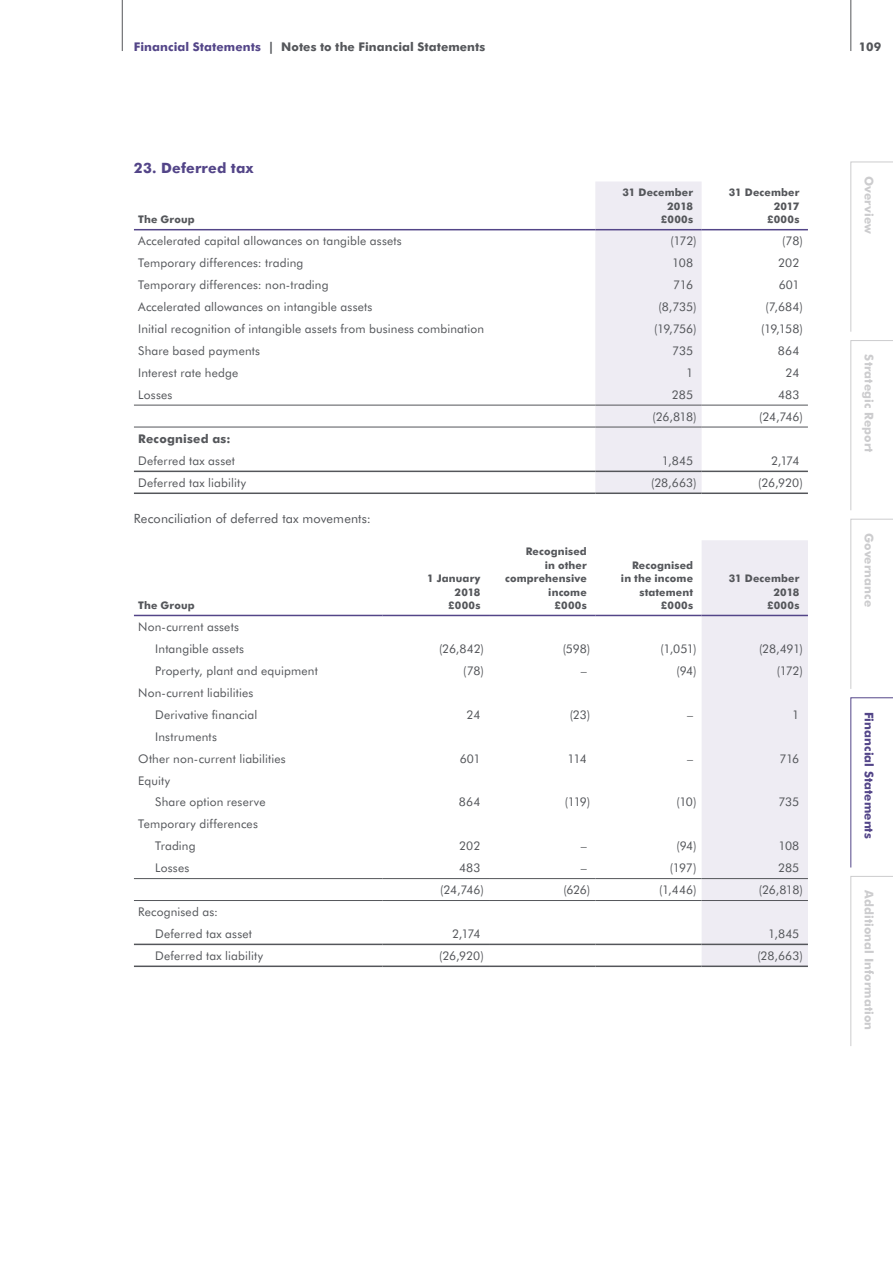
<style>
.page{position:relative;width:893px;height:1263px;background:#fff}
.page>*{position:absolute;margin:0;border:0;box-sizing:border-box;transform-origin:0 0}
.t1{font:700 14.25px "Futura BT";letter-spacing:.01em;color:#534588}
.t2{font:12.75px "Futura BT";letter-spacing:.01em;color:#54565a}
.t3{font:12px/21.9px "Futura BT";letter-spacing:.015em;color:#54565a}
.t4{font:700 12px "Futura BT";letter-spacing:.01em;color:#54565a}
.t5{font:700 12px "Futura BT";letter-spacing:.005em;color:#ccccce}
.t6{font:700 12px "Futura BT";letter-spacing:.005em;color:#534588}
.t7{font:700 10.5px/13.5px "Futura BT";letter-spacing:.01em;color:#54565a;text-align:right}
.s1{color:#534588}
</style>
<div class="page">
<div style="left:595px;top:182px;width:107px;height:310px;background:#eeecf3"></div>
<hr style="left:134px;top:471px;width:461px;height:1px;background:#54565a">
<hr style="left:595px;top:471px;width:107px;height:1px;background:#54565a">
<hr style="left:702px;top:471px;width:106px;height:1px;background:#54565a">
<hr style="left:134px;top:492px;width:461px;height:2px;background:#54565a">
<hr style="left:595px;top:492px;width:107px;height:2px;background:#54565a">
<hr style="left:702px;top:492px;width:106px;height:2px;background:#54565a">
<hr style="left:134px;top:427px;width:461px;height:1px;background:#54565a">
<hr style="left:595px;top:427px;width:107px;height:1px;background:#54565a">
<hr style="left:702px;top:427px;width:106px;height:1px;background:#54565a">
<hr style="left:134px;top:229px;width:461px;height:1px;background:#534588">
<hr style="left:595px;top:229px;width:107px;height:1px;background:#534588">
<hr style="left:702px;top:229px;width:106px;height:1px;background:#534588">
<hr style="left:134px;top:405px;width:461px;height:1px;background:#54565a">
<hr style="left:595px;top:405px;width:107px;height:1px;background:#54565a">
<hr style="left:702px;top:405px;width:106px;height:1px;background:#54565a">
<div style="left:702px;top:540px;width:106px;height:425px;background:#eeecf3"></div>
<hr style="left:134px;top:944px;width:249px;height:1px;background:#54565a">
<hr style="left:383px;top:944px;width:106px;height:1px;background:#54565a">
<hr style="left:489px;top:944px;width:106px;height:1px;background:#54565a">
<hr style="left:595px;top:944px;width:107px;height:1px;background:#54565a">
<hr style="left:702px;top:944px;width:106px;height:1px;background:#54565a">
<hr style="left:134px;top:615px;width:249px;height:1px;background:#534588">
<hr style="left:383px;top:615px;width:106px;height:1px;background:#534588">
<hr style="left:489px;top:615px;width:106px;height:1px;background:#534588">
<hr style="left:595px;top:615px;width:107px;height:1px;background:#534588">
<hr style="left:702px;top:615px;width:106px;height:1px;background:#534588">
<hr style="left:134px;top:965px;width:249px;height:2px;background:#54565a">
<hr style="left:383px;top:965px;width:106px;height:2px;background:#54565a">
<hr style="left:489px;top:965px;width:106px;height:2px;background:#54565a">
<hr style="left:595px;top:965px;width:107px;height:2px;background:#54565a">
<hr style="left:702px;top:965px;width:106px;height:2px;background:#54565a">
<hr style="left:134px;top:900px;width:249px;height:1px;background:#54565a">
<hr style="left:383px;top:900px;width:106px;height:1px;background:#54565a">
<hr style="left:489px;top:900px;width:106px;height:1px;background:#54565a">
<hr style="left:595px;top:900px;width:107px;height:1px;background:#54565a">
<hr style="left:702px;top:900px;width:106px;height:1px;background:#54565a">
<hr style="left:134px;top:878px;width:249px;height:1px;background:#54565a">
<hr style="left:383px;top:878px;width:106px;height:1px;background:#54565a">
<hr style="left:489px;top:878px;width:106px;height:1px;background:#54565a">
<hr style="left:595px;top:878px;width:107px;height:1px;background:#54565a">
<hr style="left:702px;top:878px;width:106px;height:1px;background:#54565a">
<svg style="left:850px;top:161px;width:43px;height:171px"></svg>
<svg style="left:850px;top:697px;width:43px;height:171px"></svg>
<svg style="left:850px;top:518px;width:43px;height:171px"></svg>
<svg style="left:850px;top:340px;width:43px;height:170px"></svg>
<hr style="left:122px;top:0;width:1px;height:51px;background:#54565a">
<hr style="left:850px;top:0;width:1px;height:51px;background:#54565a">
<svg style="left:850px;top:876px;width:43px;height:170px"></svg>
<p class="t4" style="left:134px;top:39px;width:353px"><span class="s1">Financial Statements</span> | Notes to the Financial Statements</p>
<p class="t1" style="left:134px;top:159px;width:121px">23. Deferred tax</p>
<p class="t7" style="left:138px;top:213px;width:58px">The Group</p>
<p class="t7" style="left:623px;top:186px;width:72px">31 December<br>2018<br>£000s</p>
<p class="t7" style="left:729px;top:186px;width:72px">31 December<br>2017<br>£000s</p>
<p class="t3" style="left:138px;top:230px;width:265px">Accelerated capital allowances on tangible assets</p>
<p class="t3" style="left:670px;top:230px;width:28px">(172)</p>
<p class="t3" style="left:782px;top:230px;width:22px">(78)</p>
<p class="t3" style="left:138px;top:252px;width:167px">Temporary differences: trading</p>
<p class="t3" style="left:672px;top:252px;width:22px">108</p>
<p class="t3" style="left:778px;top:252px;width:23px">202</p>
<p class="t3" style="left:138px;top:274px;width:192px">Temporary differences: non-trading</p>
<p class="t3" style="left:673px;top:274px;width:21px">716</p>
<p class="t3" style="left:779px;top:274px;width:22px">601</p>
<p class="t3" style="left:138px;top:296px;width:236px">Accelerated allowances on intangible assets</p>
<p class="t3" style="left:658px;top:296px;width:40px">(8,735)</p>
<p class="t3" style="left:766px;top:296px;width:39px">(7,684)</p>
<p class="t3" style="left:138px;top:318px;width:348px">Initial recognition of intangible assets from business combination</p>
<p class="t3" style="left:654px;top:318px;width:44px">(19,756)</p>
<p class="t3" style="left:761px;top:318px;width:43px">(19,158)</p>
<p class="t3" style="left:138px;top:340px;width:123px">Share based payments</p>
<p class="t3" style="left:672px;top:340px;width:22px">735</p>
<p class="t3" style="left:778px;top:340px;width:23px">864</p>
<p class="t3" style="left:138px;top:361px;width:102px">Interest rate hedge</p>
<p class="t3" style="left:686px;top:361px;width:9px">1</p>
<p class="t3" style="left:786px;top:361px;width:15px">24</p>
<p class="t3" style="left:138px;top:383px;width:36px">Losses</p>
<p class="t3" style="left:672px;top:383px;width:23px">285</p>
<p class="t3" style="left:778px;top:383px;width:23px">483</p>
<p class="t3" style="left:652px;top:405px;width:46px">(26,818)</p>
<p class="t3" style="left:759px;top:405px;width:45px">(24,746)</p>
<p class="t4" style="left:138px;top:431px;width:94px">Recognised as:</p>
<p class="t3" style="left:138px;top:450px;width:98px">Deferred tax asset</p>
<p class="t3" style="left:662px;top:450px;width:33px">1,845</p>
<p class="t3" style="left:771px;top:450px;width:30px">2,174</p>
<p class="t3" style="left:138px;top:472px;width:109px">Deferred tax liability</p>
<p class="t3" style="left:651px;top:472px;width:47px">(28,663)</p>
<p class="t3" style="left:758px;top:472px;width:46px">(26,920)</p>
<p class="t2" style="left:134px;top:511px;width:239px">Reconciliation of deferred tax movements:</p>
<p class="t7" style="left:138px;top:598px;width:58px">The Group</p>
<p class="t3" style="left:155px;top:616px;width:90px;text-indent:-17px">Non-current assets<br>Intangible assets</p>
<p class="t7" style="left:427px;top:571px;width:55px">1 January<br>2018 £000s</p>
<p class="t7" style="left:505px;top:544px;width:83px">Recognised<br>in other comprehensive income<br>£000s</p>
<p class="t7" style="left:621px;top:558px;width:74px">Recognised in the income statement £000s</p>
<p class="t7" style="left:729px;top:571px;width:72px">31 December<br>2018<br>£000s</p>
<p class="t3" style="left:439px;top:638px;width:46px">(26,842)</p>
<p class="t3" style="left:563px;top:638px;width:29px">(598)</p>
<p class="t3" style="left:660px;top:638px;width:38px">(1,051)</p>
<p class="t3" style="left:759px;top:638px;width:45px">(28,491)</p>
<p class="t3" style="left:155px;top:659px;width:164px">Property, plant and equipment</p>
<p class="t3" style="left:463px;top:659px;width:22px">(78)</p>
<p class="t3" style="left:581px;top:659px;width:7px">–</p>
<p class="t3" style="left:676px;top:659px;width:22px">(94)</p>
<p class="t3" style="left:777px;top:659px;width:28px">(172)</p>
<p class="t3" style="left:155px;top:681px;width:104px;text-indent:-17px">Non-current liabilities<br>Derivative financial</p>
<p class="t3" style="left:467px;top:703px;width:15px">24</p>
<p class="t3" style="left:570px;top:703px;width:22px">(23)</p>
<p class="t3" style="left:687px;top:703px;width:7px">–</p>
<p class="t3" style="left:792px;top:703px;width:9px">1</p>
<p class="t3" style="left:138px;top:725px;width:149px;text-indent:17px">Instruments<br>Other non-current liabilities</p>
<p class="t3" style="left:155px;top:769px;width:112px;text-indent:-17px">Equity<br>Share option reserve</p>
<p class="t3" style="left:155px;top:813px;width:104px;text-indent:-17px">Temporary differences<br>Trading</p>
<p class="t3" style="left:460px;top:747px;width:22px">601</p>
<p class="t3" style="left:568px;top:747px;width:21px">114</p>
<p class="t3" style="left:687px;top:747px;width:7px">–</p>
<p class="t3" style="left:779px;top:747px;width:21px">716</p>
<p class="t3" style="left:459px;top:791px;width:23px">864</p>
<p class="t3" style="left:565px;top:791px;width:27px">(119)</p>
<p class="t3" style="left:676px;top:791px;width:22px">(10)</p>
<p class="t3" style="left:778px;top:791px;width:22px">735</p>
<p class="t3" style="left:459px;top:835px;width:23px">202</p>
<p class="t3" style="left:581px;top:835px;width:7px">–</p>
<p class="t3" style="left:676px;top:835px;width:22px">(94)</p>
<p class="t3" style="left:778px;top:835px;width:22px">108</p>
<p class="t3" style="left:155px;top:857px;width:36px">Losses</p>
<p class="t3" style="left:459px;top:857px;width:23px">483</p>
<p class="t3" style="left:581px;top:857px;width:7px">–</p>
<p class="t3" style="left:670px;top:857px;width:28px">(197)</p>
<p class="t3" style="left:778px;top:857px;width:23px">285</p>
<p class="t3" style="left:440px;top:879px;width:45px">(24,746)</p>
<p class="t3" style="left:563px;top:879px;width:28px">(626)</p>
<p class="t3" style="left:659px;top:879px;width:39px">(1,446)</p>
<p class="t3" style="left:759px;top:879px;width:46px">(26,818)</p>
<p class="t3" style="left:155px;top:901px;width:98px;text-indent:-17px">Recognised as:<br>Deferred tax asset</p>
<p class="t3" style="left:452px;top:923px;width:30px">2,174</p>
<p class="t3" style="left:768px;top:923px;width:33px">1,845</p>
<p class="t3" style="left:155px;top:944px;width:109px">Deferred tax liability</p>
<p class="t3" style="left:439px;top:944px;width:46px">(26,920)</p>
<p class="t3" style="left:757px;top:944px;width:47px">(28,663)</p>
<p class="t4" style="left:859px;top:39px;width:24px">109</p>
<p class="t5" style="left:876px;top:176px;width:60px;rotate:90deg">Overview</p>
<p class="t5" style="left:876px;top:354px;width:100px;rotate:90deg">Strategic Report</p>
<p class="t5" style="left:876px;top:533px;width:75px;rotate:90deg">Governance</p>
<p class="t6" style="left:876px;top:712px;width:128px;rotate:90deg">Financial Statements</p>
<p class="t5" style="left:876px;top:890px;width:142px;rotate:90deg">Additional Information</p>
</div>
